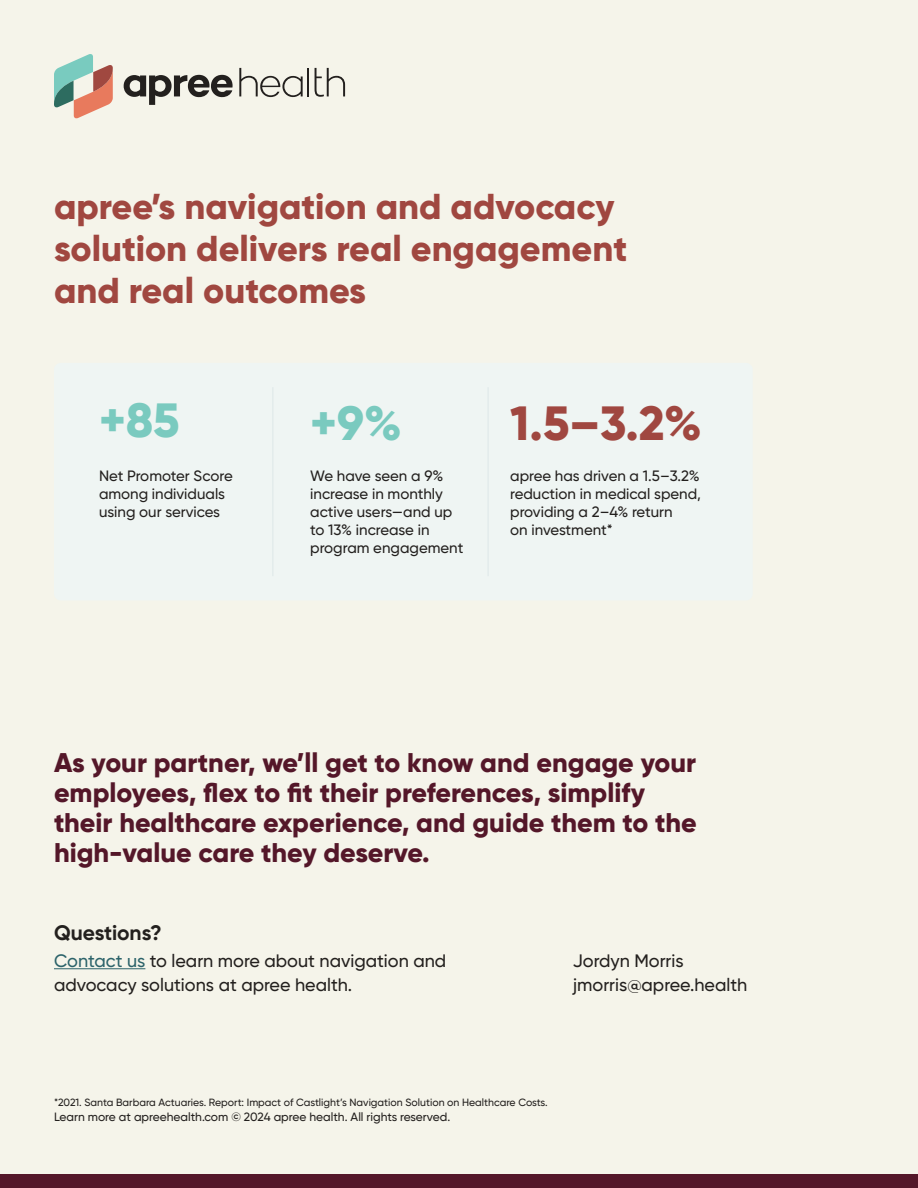
<style>
.page{position:relative;width:918px;height:1188px;background:#f5f4ea}
.page>*{position:absolute;margin:0;border:0;box-sizing:border-box;transform-origin:0 0}
.t1{font:800 48px "Gilroy";color:#a04740}
.t2{font:800 48px "Gilroy";color:#7acabf}
.t3{font:800 36px/42px "Gilroy";color:#a04740}
.t4{font:800 27px/30px "Gilroy";color:#541729}
.t5{font:700 21px "Gilroy";color:#23201e}
.t6{font:500 18px/24px "Gilroy";color:#23201e}
.t7{font:500 15px/18px "Gilroy";color:#23201e}
.t8{font:500 12px "Gilroy";color:#23201e}
.t9{font:500 10.5px "Gilroy";color:#23201e}
.s1{color:#2c636a}
</style>
<div class="page">
<svg style="left:239px;top:68px;width:64px;height:30px"></svg>
<hr style="left:307px;top:68px;width:2px;height:28px;background:#23201e">
<svg style="left:315px;top:68px;width:30px;height:29px"></svg>
<svg style="left:54px;top:54px;width:179px;height:64px"></svg>
<div style="left:0;top:1174px;width:918px;height:14px;background:#541729"></div>
<hr style="left:54px;top:968px;width:91px;height:1px;background:#2c636a">
<div style="left:54px;top:363px;width:699px;height:237px;background:#eff5f3;border-radius:7px"></div>
<hr style="left:272px;top:387px;width:1px;height:189px;background:#dde7e8">
<hr style="left:488px;top:387px;width:1px;height:189px;background:#dde7e8">
<h2 class="t3" style="left:54px;top:185px;width:575px">apree’s navigation and advocacy solution delivers real engagement and real outcomes</h2>
<h1 class="t2" style="left:99px;top:390px;width:82px">+85</h1>
<p class="t7" style="left:99px;top:467px;width:135px">Net Promoter Score among individuals using our services</p>
<h1 class="t2" style="left:310px;top:393px;width:93px">+9%</h1>
<p class="t7" style="left:310px;top:467px;width:155px">We have seen a 9% increase in monthly active users—and up to 13% increase in program engagement</p>
<h1 class="t1" style="left:510px;top:393px;width:193px">1.5–3.2%</h1>
<p class="t7" style="left:510px;top:467px;width:192px">apree has driven a 1.5–3.2% reduction in medical spend, providing a 2–4% return<br>on investment*</p>
<h3 class="t4" style="left:54px;top:747px;width:644px">As your partner, we’ll get to know and engage your employees, flex to fit their preferences, simplify their healthcare experience, and guide them to the high-value care they deserve.</h3>
<h3 class="t5" style="left:54px;top:919px;width:109px">Questions?</h3>
<p class="t6" style="left:54px;top:948px;width:394px"><span class="s1">Contact us</span> to learn more about navigation and advocacy solutions at apree health.</p>
<p class="t6" style="left:573px;top:948px;width:176px">Jordyn Morris jmorris@apree.health</p>
<p class="t9" style="left:54px;top:1095px;width:495px">*2021. Santa Barbara Actuaries. Report: Impact of Castlight’s Navigation Solution on Healthcare Costs.</p>
<p class="t8" style="left:54px;top:1109px;width:398px">Learn more at apreehealth.com © 2024 apree health. All rights reserved.</p>
</div>
